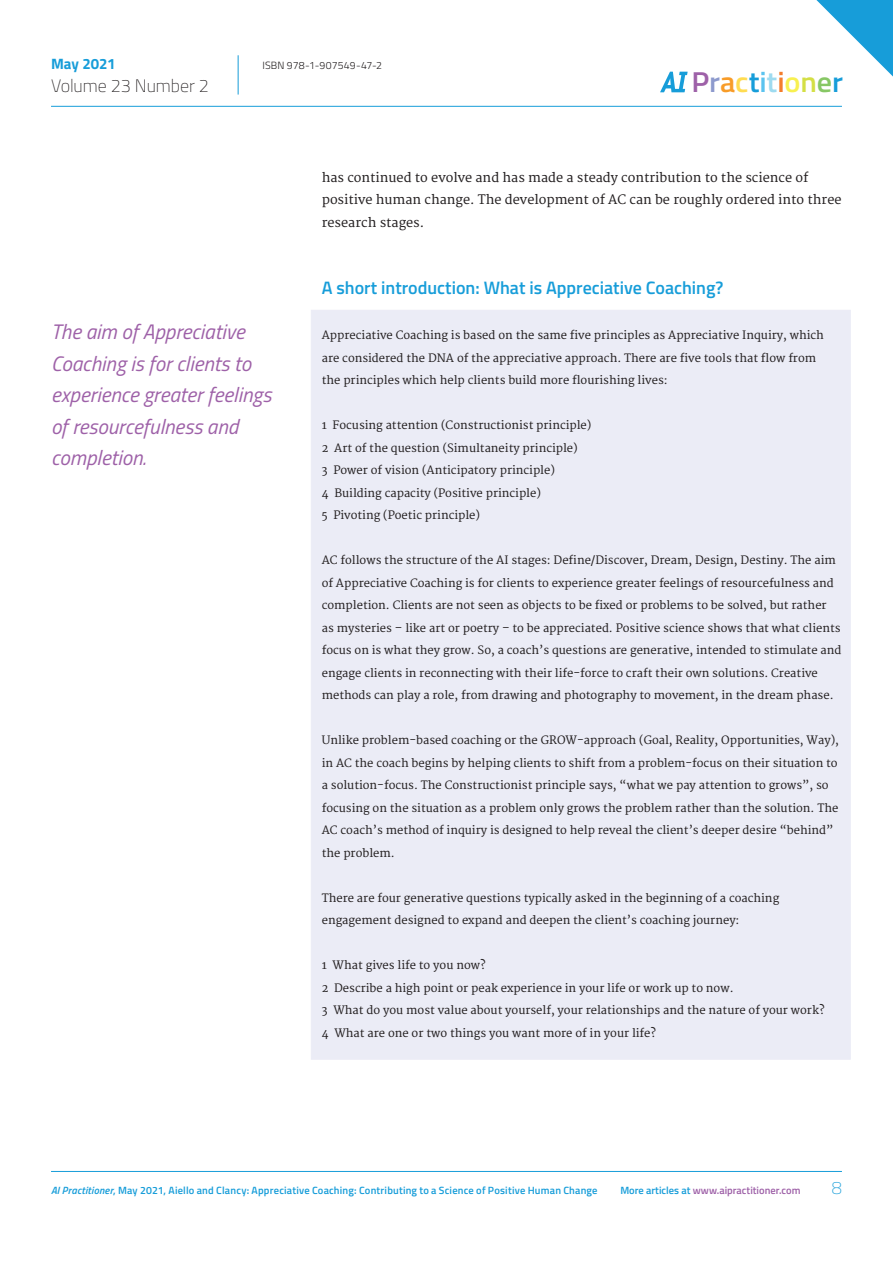
<style>
.page{position:relative;width:893px;height:1263px;background:#fff}
.page>*{position:absolute;margin:0;border:0;box-sizing:border-box;transform-origin:0 0}
.t1{font:600 28.8px "Titillium Web";letter-spacing:-.005em;color:#179dd9;scale:1.05 1}
.t2{font:italic 21px/31.5px "Titillium Web";color:#9e61a8}
.t3{font:600 18px "Titillium Web";color:#179dd9}
.t4{font:100 18px "Titillium Web";letter-spacing:-.005em;color:#231f20}
.t5{font:100 18px "Titillium Web";color:#179dd9}
.t6{font:700 15px "Titillium Web";letter-spacing:-.005em;color:#179dd9}
.t7{font:12.75px/22.5px "Merriweather";color:#231f20}
.t8{font:11.25px/22.5px "Merriweather";color:#231f20}
.t9{font:600 10.5px "Titillium Web";letter-spacing:.02em;color:#179dd9}
.t10{font:600 10.5px "Titillium Web";color:#9e61a8}
.t11{font:300 10.5px "Titillium Web";letter-spacing:.015em;color:#231f20}
.s1{color:#9e61a8}
.s2{color:#8d9acd}
.s3{color:#f89c28}
.s4{color:#ffdc51}
.s5{color:#5bc3ef}
.s6{color:#9edbf0}
.s7{color:#f47d2c}
.s8{color:#f8f050}
.s9{color:#d4df45}
.s10{color:#87c765}
.s11{font-style:italic}
.s12{color:#179dd9}
</style>
<div class="page">
<hr style="left:51px;top:106px;width:791px;height:1px;background:#179dd9">
<hr style="left:51px;top:1171px;width:791px;height:1px;background:#179dd9">
<svg style="left:816px;top:0;width:77px;height:77px"></svg>
<svg style="left:660px;top:71px;width:28px;height:21px"></svg>
<hr style="left:238px;top:55px;width:1px;height:40px;background:#179dd9">
<div style="left:311px;top:310px;width:539px;height:749px;background:#ebecf6"></div>
<h3 class="t6" style="left:51px;top:53px;width:66px">May 2021</h3>
<p class="t11" style="left:262px;top:58px;width:121px">ISBN 978-1-907549-47-2</p>
<h3 class="t4" style="left:51px;top:73px;width:159px">Volume 23 Number 2</h3>
<h1 class="t1" style="left:691px;top:60px;width:146px"><span class="s1">P</span><span class="s2">r</span><span class="s3">a</span><span class="s4">c</span>t<span class="s5">i</span><span class="s6">t</span><span class="s7">i</span><span class="s8">o</span><span class="s9">n</span><span class="s10">e</span>r</h1>
<h2 class="t2" style="left:51px;top:315px;width:222px">The aim of Appreciative<br>Coaching is for clients to experience greater feelings of resourcefulness and completion.</h2>
<p class="t7" style="left:322px;top:167px;width:521px">has continued to evolve and has made a steady contribution to the science of positive human change. The development of AC can be roughly ordered into three research stages.</p>
<h3 class="t3" style="left:322px;top:274px;width:403px">A short introduction: What is Appreciative Coaching?</h3>
<p class="t8" style="left:322px;top:325px;width:504px">Appreciative Coaching is based on the same five principles as Appreciative Inquiry, which are considered the DNA of the appreciative approach. There are five tools that flow from the principles which help clients build more flourishing lives:</p>
<p class="t8" style="left:322px;top:415px;width:271px">1 Focusing attention (Constructionist principle)<br>2 Art of the question (Simultaneity principle)<br>3 Power of vision (Anticipatory principle)<br>4 Building capacity (Positive principle)<br>5 Pivoting (Poetic principle)</p>
<p class="t8" style="left:322px;top:550px;width:521px">AC follows the structure of the AI stages: Define/Discover, Dream, Design, Destiny. The aim of Appreciative Coaching is for clients to experience greater feelings of resourcefulness and completion. Clients are not seen as objects to be fixed or problems to be solved, but rather as mysteries – like art or poetry – to be appreciated. Positive science shows that what clients focus on is what they grow. So, a coach’s questions are generative, intended to stimulate and engage clients in reconnecting with their life-force to craft their own solutions. Creative methods can play a role, from drawing and photography to movement, in the dream phase.</p>
<p class="t8" style="left:322px;top:730px;width:519px">Unlike problem-based coaching or the GROW-approach (Goal, Reality, Opportunities, Way), in AC the coach begins by helping clients to shift from a problem-focus on their situation to a solution-focus. The Constructionist principle says, “what we pay attention to grows”, so focusing on the situation as a problem only grows the problem rather than the solution. The AC coach’s method of inquiry is designed to help reveal the client’s deeper desire “behind” the problem.</p>
<p class="t8" style="left:322px;top:887px;width:459px">There are four generative questions typically asked in the beginning of a coaching engagement designed to expand and deepen the client’s coaching journey:</p>
<p class="t8" style="left:322px;top:955px;width:504px">1 What gives life to you now?<br>2 Describe a high point or peak experience in your life or work up to now.<br>3 What do you most value about yourself, your relationships and the nature of your work?<br>4 What are one or two things you want more of in your life?</p>
<p class="t9" style="left:51px;top:1183px;width:548px"><span class="s11">AI Practitioner</span>, May 2021, Aiello and Clancy: Appreciative Coaching: Contributing to a Science of Positive Human Change</p>
<p class="t10" style="left:620px;top:1183px;width:182px"><span class="s12">More articles at</span> www.aipractitioner.com</p>
<h3 class="t5" style="left:832px;top:1175px;width:12px">8</h3>
</div>
